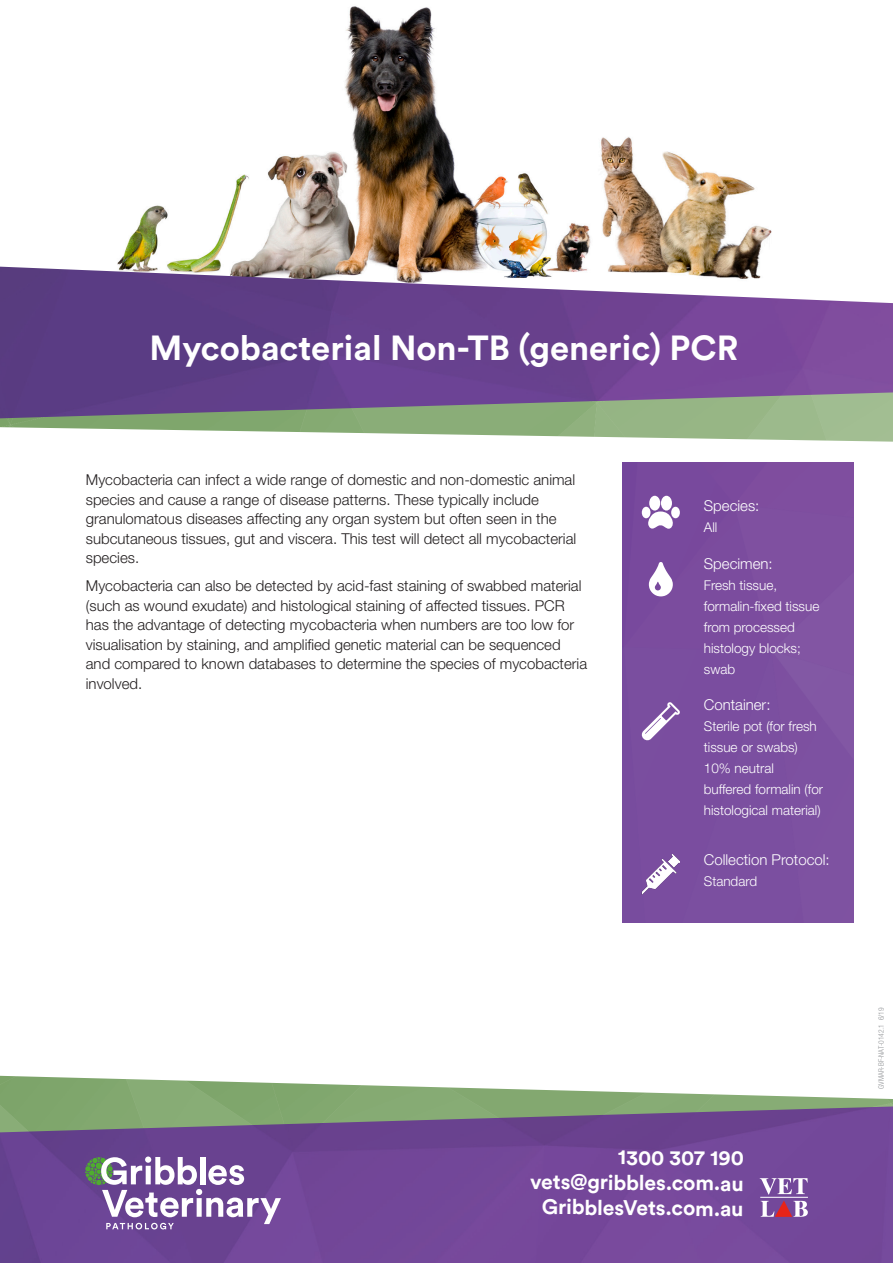
<style>
.page{position:relative;width:893px;height:1263px;background:#fff}
.page>*{position:absolute;margin:0;border:0;box-sizing:border-box;transform-origin:0 0}
.t1{font:700 34.5px "Circular Std";color:#fff}
.t2{font:700 21px "Circular Std";color:#fff}
.Body{font:300 15px/19.5px "Helvetica Neue LT Std";color:#231f20}
.t3{font:300 15px "Helvetica Neue LT Std";color:#fff}
.t4{font:300 13.5px/21px "Helvetica Neue LT Std";color:#fff}
.t5{font:300 condensed 7.5px "Helvetica Neue LT Std";color:#939598}
</style>
<div class="page">
<div style="left:623px;top:462px;width:231px;height:461px;background:#7b4e9f"></div>
<img style="left:117px;top:6px;width:655px;height:261px">
<img style="left:0;top:418px;width:893px;height:24px">
<img style="left:0;top:267px;width:893px;height:151px">
<div style="left:649px;top:496px;width:11px;height:14px;background:#fff;border-radius:50%"></div>
<svg style="left:648px;top:511px;width:26px;height:18px"></svg>
<div style="left:661px;top:496px;width:11px;height:14px;background:#fff;border-radius:50%"></div>
<div style="left:671px;top:507px;width:9px;height:11px;background:#fff;border-radius:50%"></div>
<div style="left:642px;top:507px;width:8px;height:11px;background:#fff;border-radius:50%"></div>
<svg style="left:641px;top:702px;width:39px;height:39px"></svg>
<svg style="left:649px;top:562px;width:24px;height:34px"></svg>
<img style="left:642px;top:854px;width:38px;height:40px">
<img style="left:0;top:1076px;width:893px;height:30px">
<img style="left:0;top:1106px;width:893px;height:157px">
<svg style="left:760px;top:1178px;width:48px;height:16px"></svg>
<svg style="left:761px;top:1200px;width:47px;height:17px"></svg>
<hr style="left:760px;top:1197px;width:48px;height:1px;background:#fff">
<svg style="left:85px;top:1156px;width:196px;height:73px"></svg>
<p class="t1" style="left:150px;top:325px;width:590px">Mycobacterial Non-TB (generic) PCR</p>
<p class="Body" style="left:86px;top:470px;width:492px">Mycobacteria can infect a wide range of domestic and non-domestic animal species and cause a range of disease patterns. These typically include granulomatous diseases affecting any organ system but often seen in the subcutaneous tissues, gut and viscera. This test will detect all mycobacterial species.</p>
<p class="Body" style="left:86px;top:576px;width:503px">Mycobacteria can also be detected by acid-fast staining of swabbed material (such as wound exudate) and histological staining of affected tissues. PCR has the advantage of detecting mycobacteria when numbers are too low for visualisation by staining, and amplified genetic material can be sequenced and compared to known databases to determine the species of mycobacteria involved.</p>
<p class="t3" style="left:704px;top:497px;width:57px">Species:</p>
<p class="t4" style="left:704px;top:516px;width:15px">All</p>
<p class="t3" style="left:704px;top:554px;width:70px">Specimen:</p>
<p class="t4" style="left:704px;top:574px;width:117px">Fresh tissue, formalin-fixed tissue from processed histology blocks; swab</p>
<p class="t3" style="left:704px;top:696px;width:68px">Container:</p>
<p class="t4" style="left:704px;top:716px;width:115px">Sterile pot (for fresh tissue or swabs)</p>
<p class="t4" style="left:704px;top:758px;width:121px">10% neutral buffered formalin (for histological material)</p>
<p class="t3" style="left:704px;top:851px;width:127px">Collection Protocol:</p>
<p class="t4" style="left:704px;top:870px;width:55px">Standard</p>
<p class="t2" style="left:618px;top:1143px;width:128px;rotate:1deg">1300 307 190</p>
<p class="t2" style="left:531px;top:1167px;width:215px;rotate:1deg">vets@gribbles.com.au</p>
<p class="t2" style="left:542px;top:1192px;width:203px;rotate:1deg">GribblesVets.com.au</p>
<p class="t5" style="left:877px;top:1089px;width:83px;rotate:-90deg">GVMAR-BF-NAT-0142.1 6/19</p>
</div>
